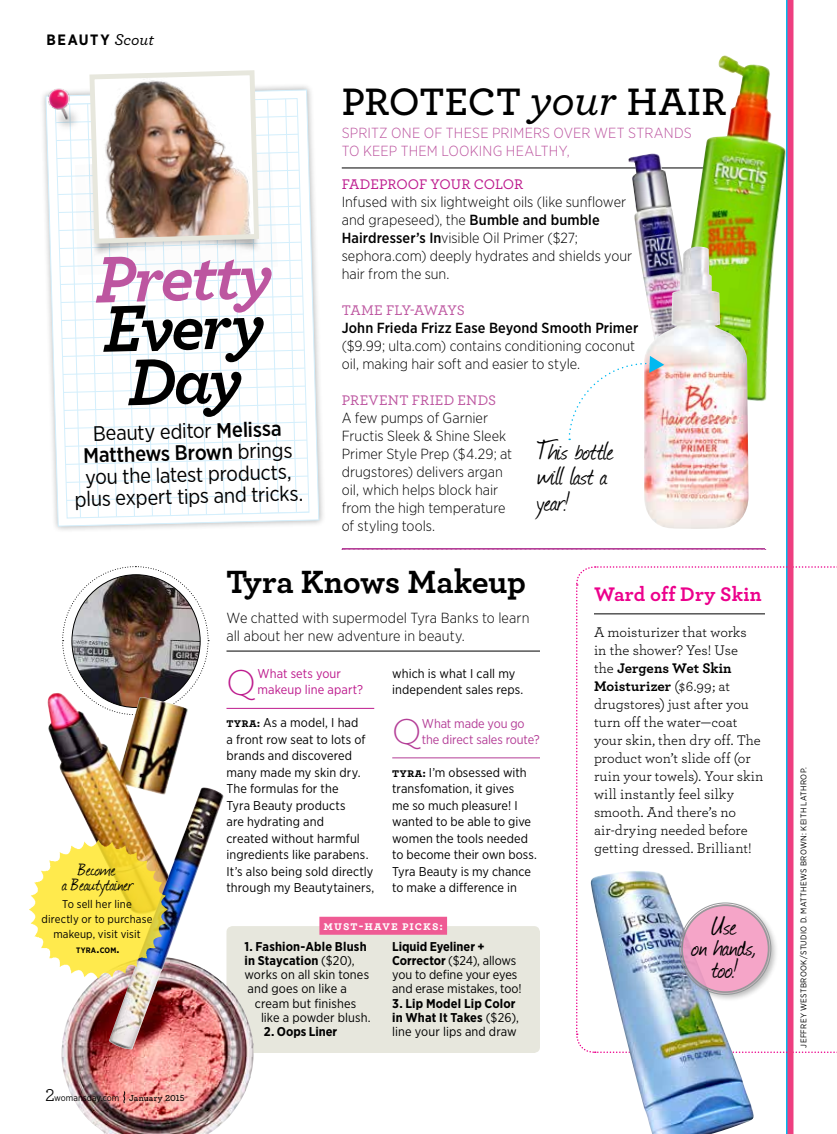
<style>
.page{position:relative;width:837px;height:1134px;background:#fff}
.page>*{position:absolute;margin:0;border:0;box-sizing:border-box;transform-origin:0 0}
.t1{font:italic 700 68.7px/54.2px "Archer";color:#000;text-align:center}
.t2{font:italic 700 68.7px "Archer";color:#bd56a0}
.t3{font:600 40.2px "Archer";color:#000}
.t4{font:300 37.8px "Archer";color:#bd1a8d}
.t5{font:300 37.8px "Archer";color:#b43e97}
.t6{font:700 33.75px "Archer";letter-spacing:-.005em;color:#000}
.t7{font:30px/25.5px "Journal";letter-spacing:-.015em;color:#000;text-align:center}
.t8{font:21px/21.9px "Gotham Narrow";color:#000;text-align:center}
.t9{font:21px/15px "Journal";letter-spacing:-.015em;color:#000;text-align:center}
.t10{font:700 20.7px "Archer";color:#ec008c}
.t11{font:700 15px "Gotham Narrow";letter-spacing:.11em;color:#000}
.t12{font:300 14.7px/18px "Gotham Narrow";color:#000}
.t13{font:14.7px/18px "Archer";letter-spacing:.005em;color:#000}
.t14{font:300 14.7px/18px "Gotham Narrow";letter-spacing:.01em;color:#bd56a0}
.t15{font:500 14.7px "Gotham Narrow";letter-spacing:.005em;color:#000}
.t16{font:500 14.7px "Archer";letter-spacing:-.01em;color:#bd1a8d}
.t17{font:500 14.7px "Archer";letter-spacing:.01em;color:#bd56a0}
.t18{font:500 14.7px "Archer";letter-spacing:-.04em;color:#bd56a0}
.t19{font:12.75px/16.5px "Gotham Narrow";letter-spacing:.005em;color:#000}
.t20{font:700 12.75px/14.2px "Gotham Narrow";letter-spacing:.01em;color:#000}
.t21{font:12.75px/16.5px "Gotham Narrow";letter-spacing:-.01em;color:#b43e97}
.t22{font:12.75px/16.5px "Gotham Narrow";letter-spacing:.005em;color:#bd1a8d}
.t23{font:700 12.75px "Archer";letter-spacing:.08em;color:#fff}
.t24{font:11.25px/15px "Gotham Narrow";letter-spacing:.01em;color:#000;text-align:center}
.t25{font:9px "Gotham Narrow";letter-spacing:.005em;color:#000}
.t26{font:8.25px "Gotham Narrow";letter-spacing:.04em;color:#000}
.t27{font:700 7.8px "Gotham Narrow";letter-spacing:.025em;color:#000}
.s1{font-family:"Archer";font-weight:500;font-style:italic;font-size:16.5px}
.s2{font-weight:500}
.s3{font-weight:500;font-style:italic;font-size:46.2px}
.s4{font-size:11.25px}
.s5{font-family:"Archer";font-size:18px}
.s6{font-family:"Archer";font-weight:600}
.s7{font-family:"Archer";font-weight:700}
.s8{font-weight:700}
.s9{font-weight:400}
</style>
<div class="page">
<div style="left:226px;top:926px;width:314px;height:127px;background:#e7e7dd;border-radius:6px"></div>
<div style="left:786px;top:0;width:6px;height:1134px;background:#777bb8"></div>
<div style="left:39px;top:83px;width:287px;height:450px;background:#000;opacity:.3"></div>
<svg style="left:45px;top:89px;width:275px;height:438px"></svg>
<img style="left:44px;top:88px;width:11px;height:53px">
<svg style="left:55px;top:70px;width:254px;height:448px"></svg>
<hr style="left:226px;top:708px;width:148px;height:1px;background:#bd1a8d">
<hr style="left:392px;top:758px;width:148px;height:1px;background:#b43e97">
<img style="left:62px;top:566px;width:147px;height:127px">
<hr style="left:342px;top:548px;width:423px;height:1px;background:#b43e97">
<svg style="left:342px;top:549px;width:424px;height:1px"></svg>
<img style="left:61px;top:957px;width:193px;height:177px">
<img style="left:47px;top:693px;width:141px;height:148px">
<img style="left:109px;top:787px;width:115px;height:262px">
<svg style="left:576px;top:566px;width:261px;height:488px"></svg>
<div style="left:788px;top:0;width:6px;height:1134px;background:#ee3e80"></div>
<img style="left:590px;top:871px;width:164px;height:263px">
<div style="left:678px;top:901px;width:102px;height:102px;background:#000;opacity:.3"></div>
<svg style="left:681px;top:904px;width:88px;height:89px;background:#efa3c5"></svg>
<div style="left:681px;top:904px;width:88px;height:89px;border:2px solid #8a8c8e;border-radius:50%"></div>
<hr style="left:342px;top:168px;width:423px;height:1px;background:#000">
<img style="left:699px;top:55px;width:88px;height:346px">
<img style="left:628px;top:154px;width:71px;height:126px">
<img style="left:644px;top:247px;width:105px;height:282px">
<svg style="left:568px;top:356px;width:96px;height:84px"></svg>
<hr style="left:226px;top:651px;width:314px;height:1px;background:#000">
<div style="left:319px;top:917px;width:128px;height:18px;background:#ef5b94"></div>
<img style="left:29px;top:841px;width:139px;height:138px">
<svg style="left:123px;top:1091px;width:2px;height:12px"></svg>
<p class="t11" style="left:46px;top:30px;width:109px">BEAUTY <span class="s1">Scout</span></p>
<h1 class="t2" style="left:95px;top:225px;width:179px;rotate:-1deg">Pretty</h1>
<h1 class="t1" style="left:103px;top:296px;width:164px;rotate:-1deg">Every<br>Day</h1>
<h3 class="t8" style="left:72px;top:423px;width:230px;rotate:-2deg">Beauty editor <span class="s2">Melissa<br>Matthews Brown</span> brings you the latest products, plus expert tips and tricks.</h3>
<h2 class="t3" style="left:342px;top:71px;width:386px">PROTECT <span class="s3">your</span> HAIR</h2>
<p class="t14" style="left:342px;top:124px;width:351px">SPRITZ ONE OF THESE PRIMERS OVER WET STRANDS<br>TO KEEP THEM LOOKING HEALTHY,</p>
<p class="t16" style="left:342px;top:174px;width:183px">FADEPROOF YOUR COLOR</p>
<p class="t12" style="left:342px;top:192px;width:292px">Infused with six lightweight oils (like sunflower and grapeseed), the <span class="s2">Bumble and bumble Hairdresser’s In</span>visible Oil Primer ($27; sephora.com) deeply hydrates and shields your hair from the sun.</p>
<p class="t18" style="left:342px;top:300px;width:125px">TAME FLY-AWAYS</p>
<p class="t15" style="left:342px;top:319px;width:298px">John Frieda Frizz Ease Beyond Smooth Primer</p>
<p class="t12" style="left:342px;top:337px;width:295px">($9.99; ulta.com) contains conditioning coconut oil, making hair soft and easier to style.</p>
<p class="t17" style="left:342px;top:390px;width:156px">PREVENT FRIED ENDS</p>
<p class="t12" style="left:342px;top:409px;width:172px">A few pumps of Garnier<br>Fructis Sleek &amp; Shine Sleek<br>Primer Style Prep ($4.29; at drugstores) delivers argan oil, which helps block hair from the high temperature of styling tools.</p>
<h3 class="t7" style="left:537px;top:439px;width:78px;text-align:left">This bottle will last a year!</h3>
<h3 class="t9" style="left:62px;top:863px;width:72px">Become<br>a Beautytainer</h3>
<p class="t24" style="left:42px;top:896px;width:112px">To sell her line<br>directly or to purchase makeup, visit visit</p>
<p class="t27" style="left:76px;top:945px;width:45px">TYRA<span class="s4">.</span>COM<span class="s4">.</span></p>
<p class="t25" style="left:45px;top:1092px;width:141px"><span class="s5">2</span>womansday.com <span class="s6">January 2015</span></p>
<h3 class="t6" style="left:226px;top:555px;width:301px">Tyra Knows Makeup</h3>
<p class="t12" style="left:227px;top:608px;width:304px">We chatted with supermodel Tyra Banks to learn all about her new adventure in beauty.</p>
<h3 class="t4" style="left:226px;top:657px;width:31px">Q</h3>
<p class="t22" style="left:258px;top:665px;width:107px">What sets your makeup line apart?</p>
<p class="t19" style="left:226px;top:715px;width:149px"><span class="s7">tyra:</span> As a model, I had<br>a front row seat to lots of brands and discovered many made my skin dry.<br>The formulas for the<br>Tyra Beauty products<br>are hydrating and<br>created without harmful ingredients like parabens.<br>It’s also being sold directly through my Beautytainers,</p>
<p class="t19" style="left:392px;top:665px;width:133px">which is what I call my independent sales reps.</p>
<h3 class="t5" style="left:392px;top:707px;width:31px">Q</h3>
<p class="t21" style="left:422px;top:715px;width:119px">What made you go the direct sales route?</p>
<p class="t19" style="left:392px;top:764px;width:146px"><span class="s7">tyra:</span> I’m obsessed with transfomation, it gives<br>me so much pleasure! I wanted to be able to give women the tools needed to become their own boss.<br>Tyra Beauty is my chance to make a difference in</p>
<p class="t23" style="left:324px;top:916px;width:121px">must-have picks:</p>
<p class="t19" style="left:245px;top:939px;width:126px;line-height:14.2px"><span class="s8">1. Fashion-Able Blush in Staycation</span> ($20), works on all skin tones and goes on like a</p>
<p class="t19" style="left:261px;top:996px;width:111px;line-height:14.2px;text-indent:-6px">cream but finishes like a powder blush.</p>
<p class="t20" style="left:264px;top:1024px;width:75px">2. Oops Liner</p>
<p class="t19" style="left:392px;top:939px;width:131px;line-height:14.2px"><span class="s8">Liquid Eyeliner +<br>Corrector</span> ($24), allows you to define your eyes and erase mistakes, too!</p>
<p class="t20" style="left:392px;top:996px;width:128px">3. Lip Model Lip Color in What It Takes <span class="s9">($26), line your lips and draw</span></p>
<h3 class="t10" style="left:594px;top:578px;width:169px">Ward off Dry Skin</h3>
<p class="t13" style="left:594px;top:622px;width:171px">A moisturizer that works<br>in the shower? Yes! Use<br>the <span class="s8">Jergens Wet Skin<br>Moisturizer</span> ($6.99; at drugstores) just after you turn off the water—coat your skin, then dry off. The product won’t slide off (or ruin your towels). Your skin will instantly feel silky smooth. And there’s no air-drying needed before getting dressed. Brilliant!</p>
<h3 class="t7" style="left:712px;top:914px;width:26px">Use</h3>
<h3 class="t7" style="left:692px;top:937px;width:67px;line-height:22.5px">on hands, too!</h3>
<p class="t26" style="left:799px;top:1048px;width:282px;rotate:-90deg">JEFFREY WESTBROOK/STUDIO D. MATTHEWS BROWN: KEITH LATHROP.</p>
</div>
